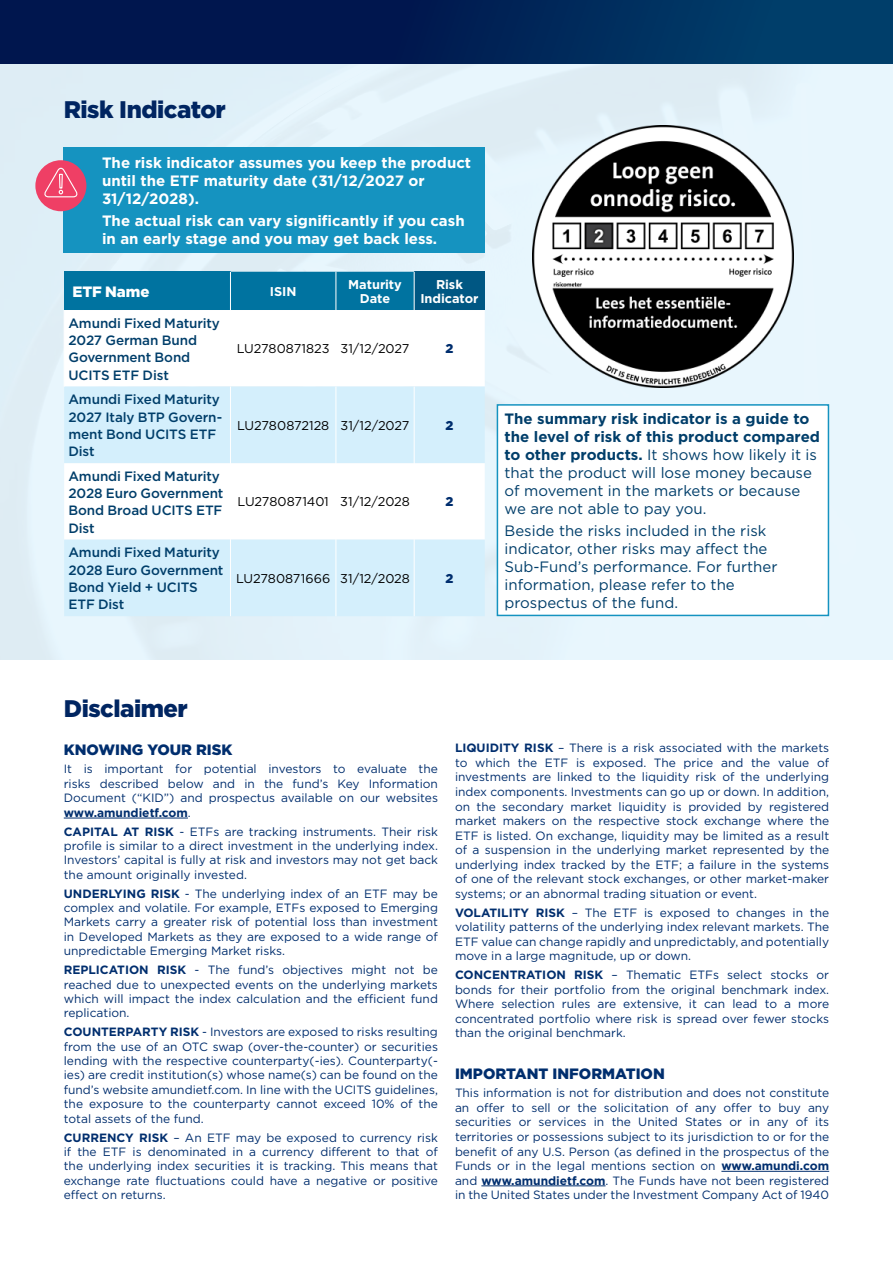
<style>
.page{position:relative;width:893px;height:1263px;background:#fff}
.page>*{position:absolute;margin:0;border:0;box-sizing:border-box;transform-origin:0 0}
.t1{font:900 24px "Gotham";letter-spacing:-.02em;color:#002561}
.t2{font:15px/18px "Gotham";color:#003e6a}
.t3{font:700 15px/18px "Gotham";color:#fff}
.t4{font:900 15px "Gotham";color:#002e6e}
.t5{font:900 15px "Gotham";letter-spacing:-.005em;color:#fff}
.t6{font:500 13.5px/17.2px "Gotham";letter-spacing:-.01em;color:#003e6a}
.t7{font:12.75px "Gotham";letter-spacing:-.01em;color:#000}
.t8{font:700 12.75px/13.5px "Gotham";letter-spacing:-.005em;color:#fff;text-align:center}
.t9{font:900 12.75px "Gotham";color:#002e6e}
.t10{font:12px/14.5px "Gotham";color:#002e6e;text-align:justify}
.s1{font-weight:700}
</style>
<div class="page">
<img style="left:0;top:64px;width:893px;height:595px">
<div style="left:0;top:0;width:893px;height:64px;background:linear-gradient(to right,#000a46,#003e6a)"></div>
<hr style="left:64px;top:818px;width:124px;height:1px;background:#002e6e">
<hr style="left:721px;top:1171px;width:108px;height:1px;background:#002e6e">
<hr style="left:481px;top:1185px;width:124px;height:1px;background:#002e6e">
<div style="left:64px;top:147px;width:421px;height:106px;background:#1593c0"></div>
<div style="left:35px;top:160px;width:51px;height:51px;background:#ef3f65;border-radius:50%"></div>
<svg style="left:44px;top:166px;width:35px;height:32px"></svg>
<div style="left:64px;top:272px;width:166px;height:38px;background:#0073a0"></div>
<div style="left:231px;top:272px;width:183px;height:38px;background:#0073a0"></div>
<div style="left:414px;top:272px;width:71px;height:38px;background:#005783"></div>
<svg style="left:65px;top:310px;width:420px;height:77px"></svg>
<svg style="left:64px;top:387px;width:421px;height:229px;fill:#d4effc"></svg>
<hr style="left:230px;top:272px;width:1px;height:38px;background:#fff">
<hr style="left:336px;top:272px;width:1px;height:38px;background:#fff">
<hr style="left:414px;top:272px;width:1px;height:38px;background:#fff">
<hr style="left:230px;top:387px;width:1px;height:76px;background:#fff">
<hr style="left:336px;top:387px;width:1px;height:76px;background:#fff">
<hr style="left:414px;top:387px;width:1px;height:76px;background:#fff">
<hr style="left:230px;top:463px;width:1px;height:77px;background:#fff">
<hr style="left:336px;top:463px;width:1px;height:77px;background:#fff">
<hr style="left:414px;top:463px;width:1px;height:77px;background:#fff">
<hr style="left:230px;top:540px;width:1px;height:76px;background:#fff">
<hr style="left:336px;top:540px;width:1px;height:76px;background:#fff">
<hr style="left:414px;top:540px;width:1px;height:76px;background:#fff">
<hr style="left:64px;top:310px;width:1px;height:77px;background:#fff">
<div style="left:497px;top:405px;width:331px;height:210px;background:#fff"></div>
<div style="left:497px;top:404px;width:332px;height:212px;border:2px solid #1593c0"></div>
<img style="left:532px;top:126px;width:262px;height:261px">
<h1 class="t1" style="left:64px;top:93px;width:164px">Risk Indicator</h1>
<p class="t3" style="left:102px;top:154px;width:371px">The risk indicator assumes you keep the product until the ETF maturity date (31/12/2027 or<br>31/12/2028).</p>
<p class="t3" style="left:102px;top:212px;width:364px">The actual risk can vary significantly if you cash in an early stage and you may get back less.</p>
<p class="t5" style="left:73px;top:281px;width:78px">ETF Name</p>
<p class="t8" style="left:270px;top:285px;width:28px">ISIN</p>
<p class="t8" style="left:348px;top:278px;width:55px">Maturity<br>Date</p>
<p class="t8" style="left:420px;top:278px;width:60px">Risk<br>Indicator</p>
<p class="t6" style="left:68px;top:314px;width:153px">Amundi Fixed Maturity<br>2027 German Bund<br>Government Bond<br>UCITS ETF Dist</p>
<p class="t7" style="left:237px;top:341px;width:174px">LU2780871823 31/12/2027</p>
<p class="t9" style="left:445px;top:340px;width:9px">2</p>
<p class="t6" style="left:68px;top:391px;width:155px">Amundi Fixed Maturity<br>2027 Italy BTP Govern&shy;ment Bond UCITS ETF<br>Dist</p>
<p class="t6" style="left:68px;top:467px;width:157px">Amundi Fixed Maturity<br>2028 Euro Government<br>Bond Broad UCITS ETF<br>Dist</p>
<p class="t6" style="left:68px;top:544px;width:157px">Amundi Fixed Maturity<br>2028 Euro Government<br>Bond Yield + UCITS<br>ETF Dist</p>
<p class="t7" style="left:237px;top:417px;width:174px">LU2780872128 31/12/2027</p>
<p class="t9" style="left:445px;top:417px;width:9px">2</p>
<p class="t7" style="left:238px;top:494px;width:174px">LU2780871401 31/12/2028</p>
<p class="t9" style="left:445px;top:493px;width:9px">2</p>
<p class="t7" style="left:236px;top:570px;width:175px">LU2780871666 31/12/2028</p>
<p class="t9" style="left:445px;top:570px;width:9px">2</p>
<p class="t2" style="left:505px;top:409px;width:317px"><span class="s1">The summary risk indicator is a guide to the level of risk of this product compared to other products.</span> It shows how likely it is that the product will lose money because of movement in the markets or because we are not able to pay you.</p>
<p class="t2" style="left:505px;top:522px;width:274px">Beside the risks included in the risk indicator, other risks may affect the Sub-Fund’s performance. For further information, please refer to the prospectus of the fund.</p>
<h1 class="t1" style="left:64px;top:692px;width:126px">Disclaimer</h1>
<p class="t4" style="left:64px;top:739px;width:170px">KNOWING YOUR RISK</p>
<p class="t10" style="left:64px;top:762px;width:376px">It is important for potential investors to evaluate the risks described below and in the fund’s Key Information Document (“KID”) and prospectus available on our websites <span class="s1">www.amundietf.com</span>.</p>
<p class="t10" style="left:64px;top:824px;width:376px"><span class="s1">CAPITAL AT RISK</span> - ETFs are tracking instruments. Their risk profile is similar to a direct investment in the underlying index.<br>Investors’ capital is fully at risk and investors may not get back the amount originally invested.</p>
<p class="t10" style="left:64px;top:886px;width:376px"><span class="s1">UNDERLYING RISK</span> - The underlying index of an ETF may be complex and volatile. For example, ETFs exposed to Emerging Markets carry a greater risk of potential loss than investment in Developed Markets as they are exposed to a wide range of unpredictable Emerging Market risks.</p>
<p class="t10" style="left:64px;top:962px;width:376px"><span class="s1">REPLICATION RISK</span> - The fund’s objectives might not be reached due to unexpected events on the underlying markets which will impact the index calculation and the efficient fund replication.</p>
<p class="t10" style="left:64px;top:1024px;width:376px"><span class="s1">COUNTERPARTY RISK</span> - Investors are exposed to risks resulting from the use of an OTC swap (over-the-counter) or securities lending with the respective counterparty(-ies). Counterparty(- ies) are credit institution(s) whose name(s) can be found on the fund’s website amundietf.com. In line with the UCITS guidelines, the exposure to the counterparty cannot exceed 10% of the total assets of the fund.</p>
<p class="t10" style="left:64px;top:1130px;width:376px"><span class="s1">CURRENCY RISK</span> – An ETF may be exposed to currency risk if the ETF is denominated in a currency different to that of the underlying index securities it is tracking. This means that exchange rate fluctuations could have a negative or positive effect on returns.</p>
<p class="t10" style="left:455px;top:741px;width:376px"><span class="s1">LIQUIDITY RISK</span> – There is a risk associated with the markets to which the ETF is exposed. The price and the value of investments are linked to the liquidity risk of the underlying index components. Investments can go up or down. In addition, on the secondary market liquidity is provided by registered market makers on the respective stock exchange where the ETF is listed. On exchange, liquidity may be limited as a result of a suspension in the underlying market represented by the underlying index tracked by the ETF; a failure in the systems of one of the relevant stock exchanges, or other market-maker systems; or an abnormal trading situation or event.</p>
<p class="t10" style="left:455px;top:905px;width:376px"><span class="s1">VOLATILITY RISK</span> – The ETF is exposed to changes in the volatility patterns of the underlying index relevant markets. The ETF value can change rapidly and unpredictably, and potentially move in a large magnitude, up or down.</p>
<p class="t10" style="left:455px;top:967px;width:376px"><span class="s1">CONCENTRATION RISK</span> – Thematic ETFs select stocks or bonds for their portfolio from the original benchmark index.<br>Where selection rules are extensive, it can lead to a more concentrated portfolio where risk is spread over fewer stocks than the original benchmark.</p>
<p class="t4" style="left:455px;top:1063px;width:211px">IMPORTANT INFORMATION</p>
<p class="t10" style="left:455px;top:1085px;width:376px">This information is not for distribution and does not constitute an offer to sell or the solicitation of any offer to buy any securities or services in the United States or in any of its territories or possessions subject to its jurisdiction to or for the benefit of any U.S. Person (as defined in the prospectus of the Funds or in the legal mentions section on <span class="s1">www.amundi.com </span>and <span class="s1">www.amundietf.com</span>. The Funds have not been registered in the United States under the Investment Company Act of 1940</p>
</div>
